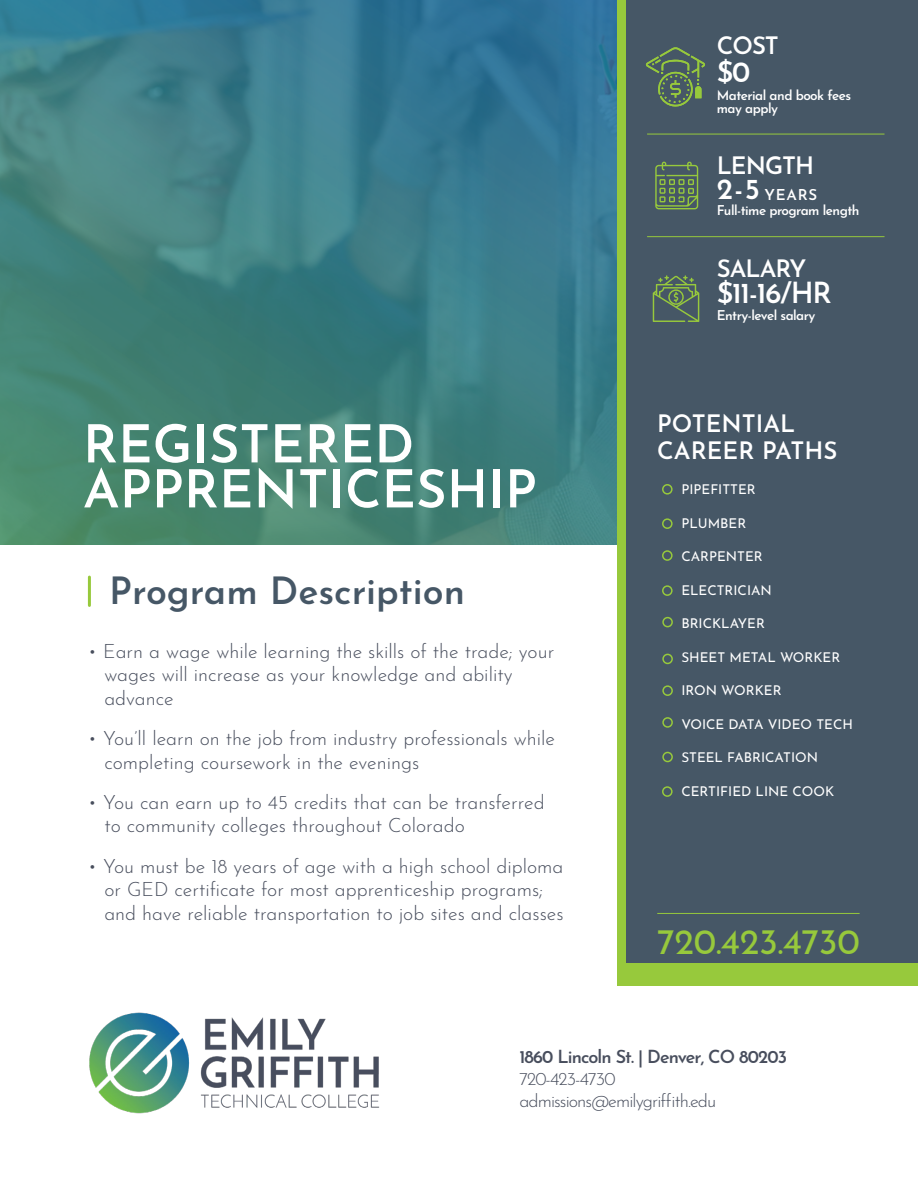
<style>
.page{position:relative;width:918px;height:1188px;background:#fff}
.page>*{position:absolute;margin:0;border:0;box-sizing:border-box;transform-origin:0 0}
.t1{font:600 52.5px/45px "Josefin Sans";color:#fff}
.t2{font:600 37.5px "Josefin Sans";color:#465766}
.t3{font:36px "Josefin Sans";letter-spacing:-.01em;color:#97c93c}
.t4{font:600 29.1px "Josefin Sans";color:#fff}
.t5{font:600 24px/27px "Josefin Sans";color:#fff}
.t6{font:600 24px "Josefin Sans";letter-spacing:-.035em;color:#fff}
.Body_Drop{font:300 19.5px/23.4px "Josefin Sans";color:#484e5d}
.TITLE_2_Left{font:300 18px "Josefin Sans";letter-spacing:-.05em;color:#484e5d}
.TITLE_2_Left-2{font:600 18px "Josefin Sans";letter-spacing:-.05em;color:#484e5d}
.t7{font:600 15px "Josefin Sans";letter-spacing:.05em;color:#fff}
.Body_Drop-2{font:13.5px "Josefin Sans";color:#fff}
.t8{font:600 13.5px/13.5px "Josefin Sans";letter-spacing:-.04em;color:#fff}
</style>
<div class="page">
<img style="left:0;top:0;width:617px;height:544px">
<div style="left:617px;top:0;width:301px;height:986px;background:#97c93c"></div>
<hr style="left:88px;top:577px;width:3px;height:28px;background:#97c93c">
<img style="left:89px;top:1012px;width:291px;height:102px">
<div style="left:626px;top:366px;width:292px;height:596px;background:#465766"></div>
<div style="left:662px;top:484px;width:11px;height:11px;border:2px solid #97c93c;border-radius:50%"></div>
<div style="left:662px;top:518px;width:11px;height:11px;border:2px solid #97c93c;border-radius:50%"></div>
<div style="left:626px;top:0;width:292px;height:372px;background:#465766"></div>
<hr style="left:647px;top:134px;width:238px;height:1px;background:#97c93c">
<hr style="left:647px;top:236px;width:238px;height:1px;background:#97c93c">
<svg style="left:645px;top:47px;width:60px;height:60px"></svg>
<svg style="left:655px;top:162px;width:43px;height:47px"></svg>
<svg style="left:653px;top:275px;width:46px;height:47px"></svg>
<hr style="left:657px;top:913px;width:203px;height:1px;background:#97c93c">
<div style="left:662px;top:585px;width:11px;height:11px;border:2px solid #97c93c;border-radius:50%"></div>
<div style="left:662px;top:654px;width:11px;height:10px;border:2px solid #97c93c;border-radius:50%"></div>
<div style="left:662px;top:550px;width:11px;height:11px;border:2px solid #97c93c;border-radius:50%"></div>
<div style="left:662px;top:685px;width:11px;height:11px;border:2px solid #97c93c;border-radius:50%"></div>
<div style="left:662px;top:617px;width:11px;height:10px;border:2px solid #97c93c;border-radius:50%"></div>
<div style="left:662px;top:717px;width:11px;height:11px;border:2px solid #97c93c;border-radius:50%"></div>
<div style="left:662px;top:752px;width:11px;height:10px;border:2px solid #97c93c;border-radius:50%"></div>
<div style="left:662px;top:786px;width:11px;height:11px;border:2px solid #97c93c;border-radius:50%"></div>
<p class="t6" style="left:717px;top:26px;width:64px">COST</p>
<p class="t4" style="left:717px;top:47px;width:35px">$0</p>
<p class="t8" style="left:717px;top:86px;width:136px">Material and book fees may apply</p>
<p class="t6" style="left:717px;top:145px;width:99px">LENGTH</p>
<p class="t4" style="left:717px;top:164px;width:45px">2-5</p>
<p class="t7" style="left:765px;top:182px;width:54px">YEARS</p>
<p class="t8" style="left:717px;top:201px;width:144px">Full-time program length</p>
<p class="t6" style="left:717px;top:248px;width:91px">SALARY</p>
<p class="t4" style="left:717px;top:268px;width:117px">$11-16/HR</p>
<p class="t1" style="left:83px;top:415px;width:456px">REGISTERED<br>APPRENTICESHIP</p>
<p class="t2" style="left:109px;top:558px;width:357px">Program Description</p>
<p class="Body_Drop" style="left:104px;top:638px;width:451px;text-indent:-16px">• Earn a wage while learning the skills of the trade; your wages will increase as your knowledge and ability advance</p>
<p class="Body_Drop" style="left:104px;top:725px;width:452px;text-indent:-16px">• You’ll learn on the job from industry professionals while completing coursework in the evenings</p>
<p class="Body_Drop" style="left:104px;top:789px;width:442px;text-indent:-16px">• You can earn up to 45 credits that can be transferred to community colleges throughout Colorado</p>
<p class="Body_Drop" style="left:104px;top:852px;width:461px;text-indent:-16px">• You must be 18 years of age with a high school diploma or GED certificate for most apprenticeship programs; and have reliable transportation to job sites and classes</p>
<p class="t8" style="left:717px;top:307px;width:100px">Entry-level salary</p>
<p class="t5" style="left:657px;top:407px;width:182px">POTENTIAL<br>CAREER PATHS</p>
<p class="Body_Drop-2" style="left:681px;top:478px;width:76px">PIPEFITTER</p>
<p class="Body_Drop-2" style="left:681px;top:512px;width:66px">PLUMBER</p>
<p class="Body_Drop-2" style="left:681px;top:545px;width:83px">CARPENTER</p>
<p class="Body_Drop-2" style="left:681px;top:579px;width:92px">ELECTRICIAN</p>
<p class="Body_Drop-2" style="left:681px;top:612px;width:85px">BRICKLAYER</p>
<p class="Body_Drop-2" style="left:681px;top:646px;width:160px">SHEET METAL WORKER</p>
<p class="Body_Drop-2" style="left:681px;top:679px;width:102px">IRON WORKER</p>
<p class="Body_Drop-2" style="left:681px;top:713px;width:173px">VOICE DATA VIDEO TECH</p>
<p class="Body_Drop-2" style="left:681px;top:746px;width:138px">STEEL FABRICATION</p>
<p class="Body_Drop-2" style="left:681px;top:780px;width:154px">CERTIFIED LINE COOK</p>
<p class="t3" style="left:657px;top:911px;width:204px">720.423.4730</p>
<p class="TITLE_2_Left-2" style="left:519px;top:1042px;width:269px">1860 Lincoln St. | Denver, CO 80203</p>
<p class="TITLE_2_Left" style="left:519px;top:1065px;width:98px">720-423-4730</p>
<p class="TITLE_2_Left" style="left:519px;top:1086px;width:198px">admissions@emilygriffith.edu</p>
</div>
